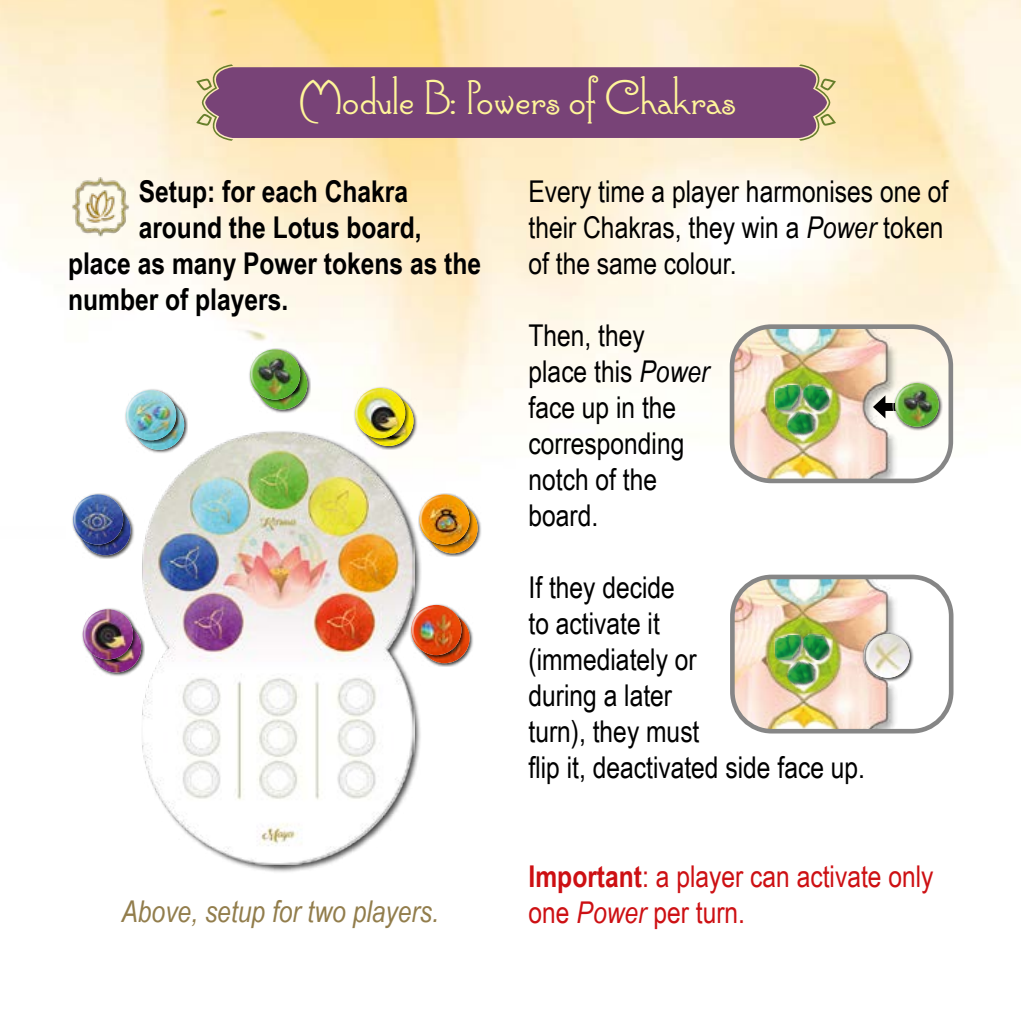
<style>
.page{position:relative;width:1021px;height:1021px;background:#fff}
.page>*{position:absolute;margin:0;border:0;box-sizing:border-box;transform-origin:0 0}
.t1{font:36px "Connie";color:#fff59a}
.t2{font:30px/36px "Arial Narrow";color:#000}
.t3{font:700 30px "Arial Narrow";color:#000}
.t4{font:30px/36px "Arial Narrow";color:#cd1013}
.t5{font:italic 30px "Arial Narrow";color:#927d4c}
.s1{font-style:italic}
.s2{font-weight:700}
</style>
<div class="page">
<img style="left:0;top:0;width:1020px;height:734px">
<svg style="left:799px;top:64px;width:37px;height:77px"></svg>
<svg style="left:196px;top:64px;width:37px;height:77px"></svg>
<div style="left:205px;top:67px;width:622px;height:71px;background:#784377"></div>
<img style="left:68px;top:175px;width:62px;height:63px;border-radius:31px">
<img style="left:732px;top:326px;width:192px;height:155px">
<div style="left:729px;top:324px;width:224px;height:159px;border:5px solid #868686;border-radius:39px"></div>
<div style="left:884px;top:403px;width:18px;height:8px;background:#000"></div>
<svg style="left:873px;top:395px;width:12px;height:23px"></svg>
<div style="left:893px;top:381px;width:49px;height:49px;background:#000;opacity:.75"></div>
<img style="left:895px;top:383px;width:43px;height:43px;border-radius:22px">
<div style="left:892px;top:380px;width:27px;height:48px;background:#fff;opacity:.75"></div>
<img style="left:732px;top:577px;width:192px;height:154px">
<div style="left:730px;top:574px;width:223px;height:159px;border:5px solid #868686;border-radius:39px"></div>
<div style="left:863px;top:632px;width:50px;height:49px;background:#000;opacity:.75"></div>
<img style="left:866px;top:634px;width:43px;height:43px;border-radius:22px">
<div style="left:863px;top:631px;width:27px;height:48px;background:#fff;opacity:.75"></div>
<div style="left:141px;top:430px;width:281px;height:443px;background:#000;opacity:.75"></div>
<img style="left:142px;top:431px;width:273px;height:433px">
<div style="left:90px;top:621px;width:55px;height:55px;background:#000;opacity:.75"></div>
<img style="left:91px;top:622px;width:50px;height:50px;border-radius:25px">
<div style="left:89px;top:619px;width:31px;height:53px;background:#fff;opacity:.75"></div>
<div style="left:426px;top:502px;width:55px;height:55px;background:#000;opacity:.75"></div>
<img style="left:427px;top:503px;width:50px;height:50px;border-radius:25px">
<div style="left:425px;top:500px;width:31px;height:53px;background:#fff;opacity:.75"></div>
<div style="left:133px;top:398px;width:55px;height:55px;background:#000;opacity:.75"></div>
<img style="left:134px;top:399px;width:50px;height:51px;border-radius:25px">
<div style="left:132px;top:397px;width:31px;height:53px;background:#fff;opacity:.75"></div>
<div style="left:79px;top:503px;width:55px;height:56px;background:#000;opacity:.75"></div>
<img style="left:80px;top:505px;width:51px;height:50px;border-radius:25px">
<div style="left:78px;top:502px;width:31px;height:53px;background:#fff;opacity:.75"></div>
<div style="left:418px;top:611px;width:55px;height:55px;background:#000;opacity:.75"></div>
<img style="left:419px;top:613px;width:50px;height:50px;border-radius:25px">
<div style="left:417px;top:610px;width:31px;height:53px;background:#fff;opacity:.75"></div>
<div style="left:256px;top:358px;width:55px;height:55px;background:#000;opacity:.75"></div>
<img style="left:257px;top:359px;width:50px;height:50px;border-radius:25px">
<div style="left:255px;top:356px;width:31px;height:53px;background:#fff;opacity:.75"></div>
<div style="left:362px;top:394px;width:55px;height:55px;background:#000;opacity:.75"></div>
<img style="left:363px;top:396px;width:50px;height:50px;border-radius:25px">
<div style="left:361px;top:393px;width:31px;height:53px;background:#fff;opacity:.75"></div>
<div style="left:81px;top:608px;width:56px;height:55px;background:#000;opacity:.75"></div>
<img style="left:83px;top:609px;width:50px;height:50px;border-radius:25px">
<div style="left:80px;top:606px;width:32px;height:53px;background:#fff;opacity:.75"></div>
<div style="left:72px;top:493px;width:55px;height:55px;background:#000;opacity:.75"></div>
<img style="left:73px;top:494px;width:50px;height:50px;border-radius:25px">
<div style="left:71px;top:491px;width:31px;height:53px;background:#fff;opacity:.75"></div>
<div style="left:125px;top:389px;width:55px;height:55px;background:#000;opacity:.75"></div>
<img style="left:126px;top:390px;width:50px;height:50px;border-radius:25px">
<div style="left:123px;top:387px;width:32px;height:53px;background:#fff;opacity:.75"></div>
<div style="left:249px;top:348px;width:55px;height:55px;background:#000;opacity:.75"></div>
<img style="left:250px;top:349px;width:50px;height:50px;border-radius:25px">
<div style="left:247px;top:346px;width:32px;height:53px;background:#fff;opacity:.75"></div>
<div style="left:354px;top:386px;width:55px;height:56px;background:#000;opacity:.75"></div>
<img style="left:355px;top:388px;width:50px;height:50px;border-radius:25px">
<div style="left:352px;top:385px;width:32px;height:53px;background:#fff;opacity:.75"></div>
<div style="left:418px;top:493px;width:55px;height:55px;background:#000;opacity:.75"></div>
<img style="left:419px;top:494px;width:50px;height:50px;border-radius:25px">
<div style="left:417px;top:491px;width:31px;height:53px;background:#fff;opacity:.75"></div>
<div style="left:410px;top:603px;width:55px;height:55px;background:#000;opacity:.75"></div>
<img style="left:411px;top:605px;width:50px;height:50px;border-radius:25px">
<div style="left:409px;top:602px;width:31px;height:53px;background:#fff;opacity:.75"></div>
<div style="left:775px;top:385px;width:29px;height:28px;background:#000;opacity:.5"></div>
<img style="left:775px;top:386px;width:24px;height:23px">
<div style="left:775px;top:635px;width:29px;height:28px;background:#000;opacity:.5"></div>
<img style="left:775px;top:635px;width:24px;height:24px">
<div style="left:802px;top:385px;width:29px;height:27px;background:#000;opacity:.5"></div>
<img style="left:799px;top:381px;width:29px;height:28px">
<div style="left:803px;top:634px;width:28px;height:27px;background:#000;opacity:.5"></div>
<img style="left:799px;top:631px;width:29px;height:28px">
<img style="left:779px;top:653px;width:41px;height:41px">
<img style="left:779px;top:404px;width:40px;height:40px">
<p class="t1" style="left:298px;top:69px;width:439px">Module B: Powers of Chakras</p>
<p class="t3" style="left:139px;top:169px;width:271px">Setup: for each Chakra</p>
<p class="t3" style="left:139px;top:205px;width:284px">around the Lotus board,</p>
<p class="t3" style="left:68px;top:241px;width:414px">place as many Power tokens as the</p>
<p class="t3" style="left:68px;top:277px;width:222px">number of players.</p>
<p class="t5" style="left:121px;top:890px;width:319px">Above, setup for two players.</p>
<p class="t2" style="left:528px;top:172px;width:421px">Every time a player harmonises one of their Chakras, they win a <span class="s1">Power</span> token of the same colour.</p>
<p class="t2" style="left:528px;top:316px;width:182px">Then, they place this <span class="s1">Power </span>face up in the corresponding notch of the board.</p>
<p class="t2" style="left:528px;top:568px;width:338px">If they decide<br>to activate it<br>(immediately or<br>during a later<br>turn), they must<br>flip it, deactivated side face up.</p>
<p class="t4" style="left:528px;top:857px;width:406px"><span class="s2">Important</span>: a player can activate only one <span class="s1">Power</span> per turn.</p>
</div>
